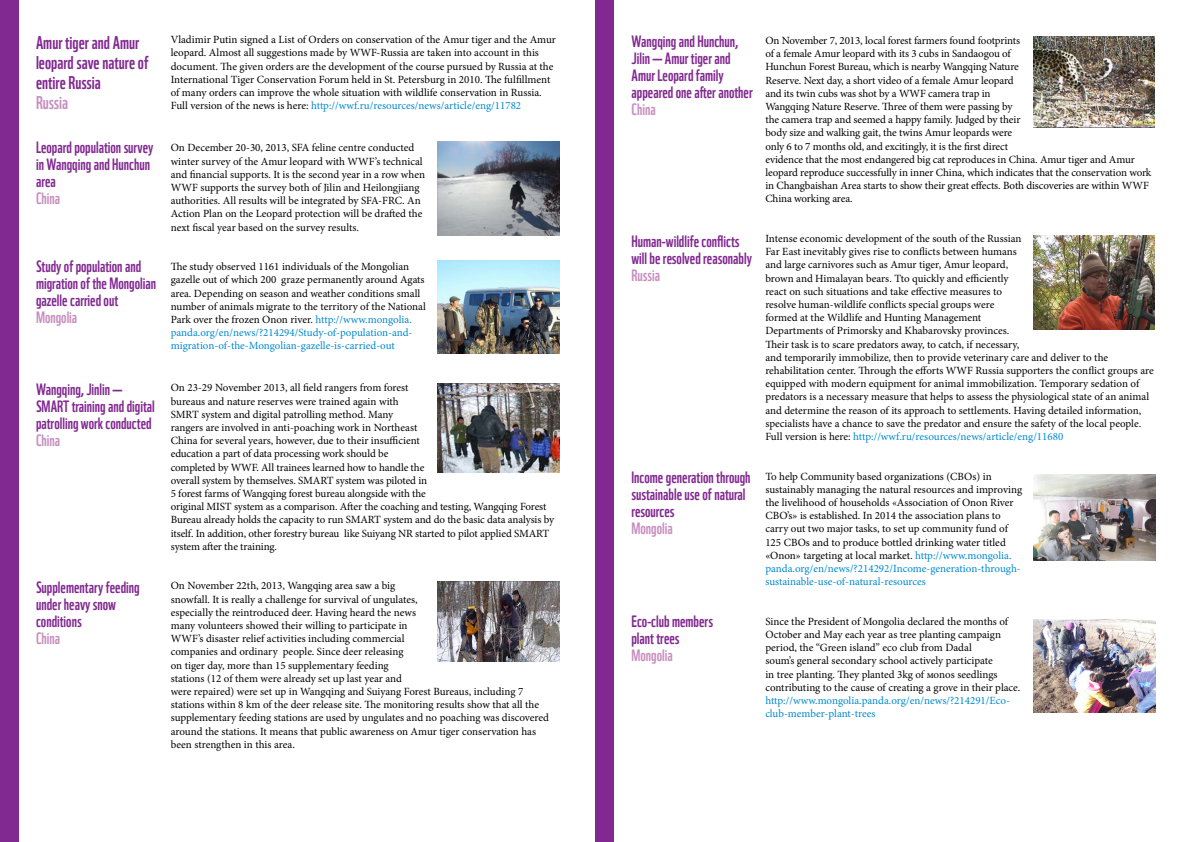
<style>
.page{position:relative;width:1191px;height:842px;background:#fff}
.page>*{position:absolute;margin:0;border:0;box-sizing:border-box;transform-origin:0 0}
.t1{font:18px/20px "WWF";color:#812990}
.t2{font:18px "WWF";color:#c78fbf}
.t3{font:16px/17px "WWF";color:#812990}
.t4{font:16px "WWF";color:#c78fbf}
.t5{font:11px/13.2px "Minion Pro";letter-spacing:-.005em;color:#000}
.t6{font:11px/13.2px "Minion Pro";color:#0089cf}
.s1{color:#0089cf}
</style>
<div class="page">
<img style="left:438px;top:142px;width:121px;height:93px">
<img style="left:437px;top:260px;width:122px;height:94px">
<div style="left:0;top:0;width:19px;height:842px;background:#812990"></div>
<div style="left:595px;top:0;width:19px;height:842px;background:#812990"></div>
<img style="left:438px;top:384px;width:121px;height:88px">
<img style="left:1033px;top:236px;width:122px;height:93px">
<img style="left:1033px;top:475px;width:122px;height:85px">
<img style="left:1033px;top:36px;width:122px;height:91px">
<img style="left:1033px;top:619px;width:122px;height:94px">
<img style="left:437px;top:582px;width:122px;height:79px">
<h1 class="t1" style="left:36px;top:31px;width:114px">Amur tiger and Amur leopard save nature of entire Russia</h1>
<h1 class="t2" style="left:36px;top:88px;width:34px">Russia</h1>
<h2 class="t3" style="left:36px;top:137px;width:119px">Leopard population survey in Wangqing and Hunchun area</h2>
<h2 class="t4" style="left:36px;top:186px;width:26px">China</h2>
<h2 class="t3" style="left:36px;top:256px;width:122px">Study of population and migration of the Mongolian gazelle carried out</h2>
<h2 class="t4" style="left:36px;top:305px;width:43px">Mongolia</h2>
<h2 class="t3" style="left:36px;top:379px;width:120px">Wangqing, Jinlin —<br>SMART training and digital patrolling work conducted</h2>
<h2 class="t4" style="left:36px;top:427px;width:26px">China</h2>
<h2 class="t3" style="left:36px;top:577px;width:105px">Supplementary feeding under heavy snow conditions</h2>
<h2 class="t4" style="left:36px;top:626px;width:26px">China</h2>
<p class="t5" style="left:171px;top:33px;width:387px">Vladimir Putin signed a List of Orders on conservation of the Amur tiger and the Amur leopard. Almost all suggestions made by WWF-Russia are taken into account in this document. The given orders are the development of the course pursued by Russia at the International Tiger Conservation Forum held in St. Petersburg in 2010. The fulfillment of many orders can improve the whole situation with wildlife conservation in Russia.<br>Full version of the news is here: <span class="s1">http://wwf.ru/resources/news/article/eng/11782</span></p>
<p class="t5" style="left:171px;top:141px;width:256px">On December 20-30, 2013, SFA feline centre conducted winter survey of the Amur leopard with WWF’s technical and financial supports. It is the second year in a row when WWF supports the survey both of Jilin and Heilongjiang authorities. All results will be integrated by SFA-FRC. An Action Plan on the Leopard protection will be drafted the next fiscal year based on the survey results.</p>
<p class="t5" style="left:171px;top:260px;width:257px">The study observed 1161 individuals of the Mongolian gazelle out of which 200 graze permanently around Agats area. Depending on season and weather conditions small number of animals migrate to the territory of the National Park over the frozen Onon river. <span class="s1">http://www.mongolia. panda.org/en/news/?214294/Study-of-population-and&shy;migration-of-the-Mongolian-gazelle-is-carried-out</span></p>
<p class="t5" style="left:171px;top:381px;width:385px">On 23-29 November 2013, all field rangers from forest<br>bureaus and nature reserves were trained again with<br>SMRT system and digital patrolling method. Many<br>rangers are involved in anti-poaching work in Northeast<br>China for several years, however, due to their insufficient<br>education a part of data processing work should be<br>completed by WWF. All trainees learned how to handle the<br>overall system by themselves. SMART system was piloted in<br>5 forest farms of Wangqing forest bureau alongside with the<br>original MIST system as a comparison. After the coaching and testing, Wangqing Forest Bureau already holds the capacity to run SMART system and do the basic data analysis by itself. In addition, other forestry bureau like Suiyang NR started to pilot applied SMART system after the training.</p>
<p class="t5" style="left:171px;top:579px;width:380px">On November 22th, 2013, Wangqing area saw a big<br>snowfall. It is really a challenge for survival of ungulates,<br>especially the reintroduced deer. Having heard the news<br>many volunteers showed their willing to participate in<br>WWF’s disaster relief activities including commercial<br>companies and ordinary people. Since deer releasing<br>on tiger day, more than 15 supplementary feeding<br>stations (12 of them were already set up last year and<br>were repaired) were set up in Wangqing and Suiyang Forest Bureaus, including 7 stations within 8 km of the deer release site. The monitoring results show that all the supplementary feeding stations are used by ungulates and no poaching was discovered around the stations. It means that public awareness on Amur tiger conservation has been strengthen in this area.</p>
<h2 class="t3" style="left:631px;top:32px;width:123px">Wangqing and Hunchun,<br>Jilin — Amur tiger and<br>Amur Leopard family appeared one after another</h2>
<h2 class="t4" style="left:631px;top:97px;width:26px">China</h2>
<h2 class="t3" style="left:631px;top:231px;width:122px">Human-wildlife conflicts will be resolved reasonably</h2>
<h2 class="t4" style="left:631px;top:262px;width:30px">Russia</h2>
<h2 class="t3" style="left:631px;top:467px;width:121px">Income generation through sustainable use of natural resources</h2>
<h2 class="t4" style="left:631px;top:515px;width:43px">Mongolia</h2>
<h2 class="t3" style="left:631px;top:611px;width:83px">Eco-club members plant trees</h2>
<h2 class="t4" style="left:631px;top:642px;width:43px">Mongolia</h2>
<p class="t5" style="left:765px;top:34px;width:387px">On November 7, 2013, local forest farmers found footprints<br>of a female Amur leopard with its 3 cubs in Sandaogou of<br>Hunchun Forest Bureau, which is nearby Wangqing Nature<br>Reserve. Next day, a short video of a female Amur leopard<br>and its twin cubs was shot by a WWF camera trap in<br>Wangqing Nature Reserve. Three of them were passing by<br>the camera trap and seemed a happy family. Judged by their<br>body size and walking gait, the twins Amur leopards were<br>only 6 to 7 months old, and excitingly, it is the first direct<br>evidence that the most endangered big cat reproduces in China. Amur tiger and Amur leopard reproduce successfully in inner China, which indicates that the conservation work in Changbaishan Area starts to show their great effects. Both discoveries are within WWF China working area.</p>
<p class="t5" style="left:765px;top:232px;width:390px">Intense economic development of the south of the Russian<br>Far East inevitably gives rise to conflicts between humans<br>and large carnivores such as Amur tiger, Amur leopard,<br>brown and Himalayan bears. Tto quickly and efficiently<br>react on such situations and take effective measures to<br>resolve human-wildlife conflicts special groups were<br>formed at the Wildlife and Hunting Management<br>Departments of Primorsky and Khabarovsky provinces.<br>Their task is to scare predators away, to catch, if necessary,<br>and temporarily immobilize, then to provide veterinary care and deliver to the rehabilitation center. Through the efforts WWF Russia supporters the conflict groups are equipped with modern equipment for animal immobilization. Temporary sedation of predators is a necessary measure that helps to assess the physiological state of an animal and determine the reason of its approach to settlements. Having detailed information, specialists have a chance to save the predator and ensure the safety of the local people.<br>Full version is here: <span class="s1">http://wwf.ru/resources/news/article/eng/11680</span></p>
<p class="t5" style="left:765px;top:470px;width:258px">To help Community based organizations (CBOs) in sustainably managing the natural resources and improving the livelihood of households «Association of Onon River CBO’s» is established. In 2014 the association plans to carry out two major tasks, to set up community fund of 125 CBOs and to produce bottled drinking water titled «Onon» targeting at local market. <span class="s1">http://www.mongolia. panda.org/en/news/?214292/Income-generation-through&shy;sustainable-use-of-natural-resources</span></p>
<p class="t5" style="left:765px;top:615px;width:256px">Since the President of Mongolia declared the months of October and May each year as tree planting campaign period, the “Green island” eco club from Dadal<br>soum’s general secondary school actively participate<br>in tree planting. They planted 3kg of моnos seedlings contributing to the cause of creating a grove in their place.</p>
<p class="t6" style="left:765px;top:694px;width:246px">http://www.mongolia.panda.org/en/news/?214291/Eco&shy;club-member-plant-trees</p>
</div>
